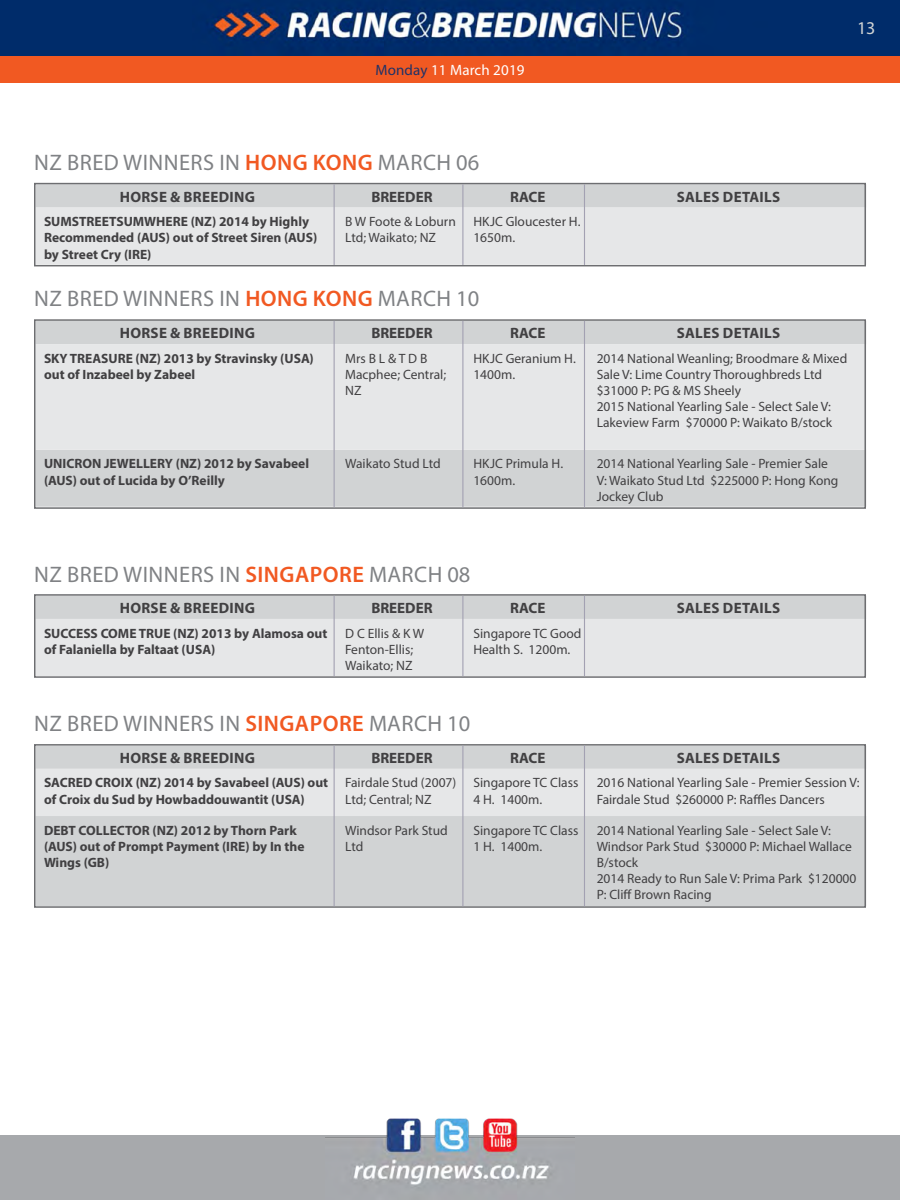
<style>
.page{position:relative;width:900px;height:1200px;background:#fff}
.page>*{position:absolute;margin:0;border:0;box-sizing:border-box;transform-origin:0 0}
.t1{font:22.5px "Myriad Pro";letter-spacing:.02em;color:#808285}
.t2{font:18px "Myriad Pro";color:#d1d4d4}
.t3{font:700 15px "Myriad Pro";color:#414042}
.t4{font:15px "Myriad Pro";letter-spacing:.01em;color:#fff}
.t5{font:13.5px/16.2px "Myriad Pro";color:#414042}
.t6{font:700 13.5px/16.2px "Myriad Pro";color:#414042}
.s1{color:#203267}
.s2{font-weight:600;color:#f15922}
</style>
<div class="page">
<div style="left:0;top:1136px;width:900px;height:64px;background:#a7a9ac"></div>
<img style="left:325px;top:1118px;width:250px;height:67px">
<div style="left:0;top:56px;width:900px;height:27px;background:#f15922"></div>
<img style="left:0;top:0;width:900px;height:56px">
<div style="left:37px;top:597px;width:826px;height:22px;background:#d1d3d4"></div>
<div style="left:37px;top:619px;width:826px;height:56px;background:#e6e7e8"></div>
<div style="left:34px;top:594px;width:832px;height:84px;border:2px solid #6d6e71"></div>
<div style="left:37px;top:186px;width:826px;height:22px;background:#d1d3d4"></div>
<div style="left:37px;top:208px;width:826px;height:55px;background:#e6e7e8"></div>
<div style="left:34px;top:183px;width:832px;height:83px;border:2px solid #6d6e71"></div>
<div style="left:37px;top:322px;width:826px;height:184px;background:#d1d3d4"></div>
<div style="left:37px;top:344px;width:826px;height:106px;background:#e6e7e8"></div>
<div style="left:34px;top:319px;width:832px;height:190px;border:2px solid #6d6e71"></div>
<div style="left:37px;top:747px;width:826px;height:158px;background:#d1d3d4"></div>
<div style="left:37px;top:769px;width:826px;height:47px;background:#e6e7e8"></div>
<div style="left:34px;top:744px;width:832px;height:164px;border:2px solid #6d6e71"></div>
<hr style="left:334px;top:596px;width:1px;height:80px;background:#a3a1b2">
<hr style="left:462px;top:596px;width:1px;height:80px;background:#a3a1b2">
<hr style="left:584px;top:596px;width:1px;height:80px;background:#a3a1b2">
<hr style="left:334px;top:184px;width:1px;height:81px;background:#a3a1b2">
<hr style="left:462px;top:184px;width:1px;height:81px;background:#a3a1b2">
<hr style="left:584px;top:184px;width:1px;height:81px;background:#a3a1b2">
<hr style="left:334px;top:321px;width:1px;height:186px;background:#a3a1b2">
<hr style="left:462px;top:321px;width:1px;height:186px;background:#a3a1b2">
<hr style="left:584px;top:321px;width:1px;height:186px;background:#a3a1b2">
<hr style="left:334px;top:746px;width:1px;height:160px;background:#a3a1b2">
<hr style="left:462px;top:746px;width:1px;height:160px;background:#a3a1b2">
<hr style="left:584px;top:746px;width:1px;height:160px;background:#a3a1b2">
<p class="t4" style="left:375px;top:61px;width:151px"><span class="s1">Monday</span> 11 March 2019</p>
<h2 class="t2" style="left:857px;top:17px;width:20px">13</h2>
<h1 class="t1" style="left:34px;top:149px;width:447px">NZ Bred Winn ers IN <span class="s2">HONG KONG</span> march 06</h1>
<p class="t3" style="left:120px;top:187px;width:21px">Horse</p>
<p class="t3" style="left:170px;top:187px;width:33px">&amp; Breeding</p>
<p class="t3" style="left:371px;top:187px;width:63px">BREEDER</p>
<p class="t3" style="left:510px;top:187px;width:37px">RACE</p>
<p class="t3" style="left:677px;top:187px;width:18px">Sales</p>
<p class="t3" style="left:723px;top:187px;width:20px">Details</p>
<p class="t6" style="left:44px;top:213px;width:275px">SUMSTREETSUMWHERE (NZ) 2014 by Highly<br>Recommended (AUS) out of Street Siren (AUS) by Street Cry (IRE)</p>
<p class="t5" style="left:345px;top:213px;width:112px">B W Foote &amp; Loburn<br>Ltd; Waikato; NZ</p>
<p class="t5" style="left:473px;top:213px;width:109px">HKJC Gloucester H.<br>1650m.</p>
<h1 class="t1" style="left:34px;top:285px;width:447px">NZ Bred Winn ers IN <span class="s2">HONG KONG</span> march 10</h1>
<p class="t3" style="left:120px;top:323px;width:21px">Horse</p>
<p class="t3" style="left:170px;top:323px;width:33px">&amp; Breeding</p>
<p class="t3" style="left:371px;top:323px;width:63px">BREEDER</p>
<p class="t3" style="left:510px;top:323px;width:37px">RACE</p>
<p class="t3" style="left:677px;top:323px;width:18px">Sales</p>
<p class="t3" style="left:723px;top:323px;width:20px">Details</p>
<p class="t6" style="left:44px;top:350px;width:271px">SKY TREASURE (NZ) 2013 by Stravinsky (USA) out of Inzabeel by Zabeel</p>
<p class="t5" style="left:345px;top:350px;width:103px">Mrs B L &amp; T D B<br>Macphee; Central;<br>NZ</p>
<p class="t5" style="left:473px;top:350px;width:104px">HKJC Geranium H.<br>1400m.</p>
<p class="t5" style="left:597px;top:350px;width:252px">2014 National Weanling; Broodmare &amp; Mixed Sale V: Lime Country Thoroughbreds Ltd $31000 P: PG &amp; MS Sheely<br>2015 National Yearling Sale - Select Sale V:<br>Lakeview Farm $70000 P: Waikato B/stock</p>
<p class="t6" style="left:44px;top:455px;width:267px">UNICRON JEWELLERY (NZ) 2012 by Savabeel (AUS) out of Lucida by O’Reilly</p>
<p class="t5" style="left:345px;top:455px;width:97px">Waikato Stud Ltd</p>
<p class="t5" style="left:473px;top:455px;width:91px">HKJC Primula H.<br>1600m.</p>
<p class="t5" style="left:597px;top:455px;width:243px">2014 National Yearling Sale - Premier Sale<br>V: Waikato Stud Ltd $225000 P: Hong Kong<br>Jockey Club</p>
<h1 class="t1" style="left:34px;top:561px;width:350px">NZ Bred Winn ers IN <span class="s2">SINGAPORE</span> mARC</h1>
<h1 class="t1" style="left:428px;top:561px;width:44px">H 08</h1>
<p class="t3" style="left:120px;top:598px;width:21px">Horse</p>
<p class="t3" style="left:170px;top:598px;width:33px">&amp; Breeding</p>
<p class="t3" style="left:371px;top:598px;width:63px">BREEDER</p>
<p class="t3" style="left:510px;top:598px;width:37px">RACE</p>
<p class="t3" style="left:677px;top:598px;width:18px">Sales</p>
<p class="t3" style="left:723px;top:598px;width:20px">Details</p>
<p class="t6" style="left:44px;top:624px;width:285px">SUCCESS COME TRUE (NZ) 2013 by Alamosa out of Falaniella by Faltaat (USA)</p>
<p class="t5" style="left:345px;top:625px;width:80px">D C Ellis &amp; K W<br>Fenton-Ellis;<br>Waikato; NZ</p>
<p class="t5" style="left:473px;top:625px;width:110px">Singapore TC Good<br>Health S. 1200m.</p>
<h1 class="t1" style="left:34px;top:710px;width:438px">NZ Bred Winn ers IN <span class="s2">SINGAPORE</span> march 10</h1>
<p class="t3" style="left:120px;top:748px;width:21px">Horse</p>
<p class="t3" style="left:170px;top:748px;width:33px">&amp; Breeding</p>
<p class="t3" style="left:371px;top:748px;width:63px">BREEDER</p>
<p class="t3" style="left:510px;top:748px;width:37px">RACE</p>
<p class="t3" style="left:677px;top:748px;width:18px">Sales</p>
<p class="t3" style="left:723px;top:748px;width:20px">Details</p>
<p class="t6" style="left:44px;top:774px;width:286px">SACRED CROIX (NZ) 2014 by Savabeel (AUS) out of Croix du Sud by Howbaddouwantit (USA)</p>
<p class="t5" style="left:345px;top:775px;width:113px">Fairdale Stud (2007)<br>Ltd; Central; NZ</p>
<p class="t5" style="left:473px;top:775px;width:107px">Singapore TC Class<br>4 H. 1400m.</p>
<p class="t5" style="left:597px;top:775px;width:264px">2016 National Yearling Sale - Premier Session V:<br>Fairdale Stud $260000 P: Raffles Dancers</p>
<p class="t6" style="left:44px;top:822px;width:262px">DEBT COLLECTOR (NZ) 2012 by Thorn Park (AUS) out of Prompt Payment (IRE) by In the<br>Wings (GB)</p>
<p class="t5" style="left:345px;top:822px;width:104px">Windsor Park Stud<br>Ltd</p>
<p class="t5" style="left:473px;top:822px;width:107px">Singapore TC Class<br>1 H. 1400m.</p>
<p class="t5" style="left:597px;top:822px;width:261px">2014 National Yearling Sale - Select Sale V:<br>Windsor Park Stud $30000 P: Michael Wallace<br>B/stock<br>2014 Ready to Run Sale V: Prima Park $120000<br>P: Cliff Brown Racing</p>
</div>
